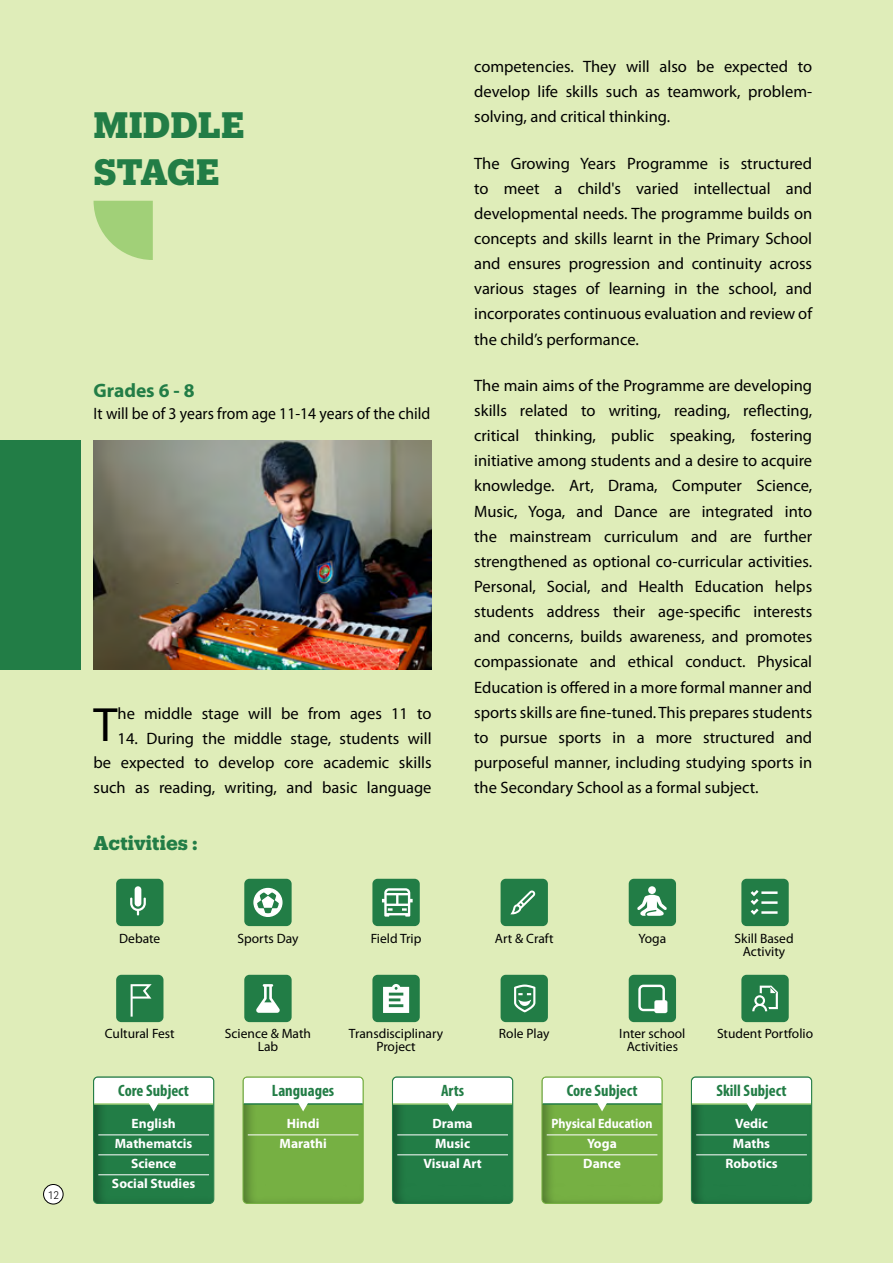
<style>
.page{position:relative;width:893px;height:1263px;background:#dfedb9}
.page>*{position:absolute;margin:0;border:0;box-sizing:border-box;transform-origin:0 0}
.t1{font:48.3px "Myriad Pro";color:#000}
.t2{font:700 36px/47.1px "Produkt";letter-spacing:-.005em;color:#227d46}
.t3{font:700 19.5px "Produkt";color:#227d46}
.t4{font:700 19.5px "Myriad Pro";color:#227d46}
.t5{font:16.5px/25.2px "Myriad Pro";color:#000;text-align:justify}
.t6{font:700 condensed 16.5px "Myriad Pro";color:#227d46}
.t7{font:16.5px "Myriad Pro";color:#000;scale:.95 1}
.t8{font:13.5px/13px "Myriad Pro";color:#000;text-align:center}
.t9{font:700 13.5px/20px "Myriad Pro";color:#fff;text-align:center}
.t10{font:700 13.5px/20px "Myriad Pro";color:#fff;text-align:center;scale:.9 1}
.t11{font:300 11.1px "Aktiv Grotesk Cd Trial";color:#000}
</style>
<div class="page">
<svg style="left:94px;top:201px;width:59px;height:59px"></svg>
<div style="left:0;top:440px;width:81px;height:230px;background:#227d46"></div>
<img style="left:94px;top:440px;width:338px;height:230px">
<div style="left:70px;top:1050px;width:169px;height:154px;background:#000;opacity:.3"></div>
<div style="left:94px;top:1077px;width:119px;height:27px;background:#fff"></div>
<hr style="left:94px;top:1103px;width:119px;height:2px;background:#a1d078">
<hr style="left:98px;top:1134px;width:111px;height:1px;background:#fff">
<hr style="left:98px;top:1154px;width:111px;height:1px;background:#fff">
<hr style="left:98px;top:1174px;width:111px;height:1px;background:#fff">
<svg style="left:148px;top:1103px;width:12px;height:8px"></svg>
<div style="left:93px;top:1076px;width:121px;height:128px;border:1px solid #227d46;border-radius:4px"></div>
<div style="left:369px;top:1050px;width:169px;height:154px;background:#000;opacity:.3"></div>
<div style="left:393px;top:1077px;width:119px;height:27px;background:#fff"></div>
<hr style="left:393px;top:1103px;width:119px;height:2px;background:#a1d078">
<hr style="left:397px;top:1134px;width:111px;height:1px;background:#fff">
<hr style="left:397px;top:1154px;width:111px;height:1px;background:#fff">
<svg style="left:447px;top:1103px;width:12px;height:8px"></svg>
<div style="left:392px;top:1076px;width:121px;height:128px;border:1px solid #227d46;border-radius:4px"></div>
<div style="left:668px;top:1050px;width:168px;height:154px;background:#000;opacity:.3"></div>
<div style="left:692px;top:1077px;width:119px;height:27px;background:#fff"></div>
<hr style="left:692px;top:1103px;width:119px;height:2px;background:#a1d078">
<hr style="left:696px;top:1134px;width:111px;height:1px;background:#fff">
<hr style="left:696px;top:1154px;width:111px;height:1px;background:#fff">
<svg style="left:745px;top:1103px;width:13px;height:8px"></svg>
<div style="left:691px;top:1076px;width:121px;height:128px;border:1px solid #227d46;border-radius:4px"></div>
<div style="left:220px;top:1050px;width:169px;height:154px;background:#000;opacity:.3"></div>
<div style="left:244px;top:1077px;width:119px;height:27px;background:#fff"></div>
<hr style="left:244px;top:1103px;width:119px;height:2px;background:#227d46">
<hr style="left:248px;top:1134px;width:110px;height:1px;background:#fff">
<svg style="left:297px;top:1103px;width:12px;height:8px"></svg>
<div style="left:242px;top:1076px;width:122px;height:128px;border:1px solid #76b043;border-radius:4px"></div>
<div style="left:519px;top:1050px;width:169px;height:154px;background:#000;opacity:.3"></div>
<div style="left:542px;top:1077px;width:120px;height:27px;background:#fff"></div>
<hr style="left:542px;top:1103px;width:120px;height:2px;background:#227d46">
<hr style="left:547px;top:1134px;width:110px;height:1px;background:#fff">
<hr style="left:547px;top:1154px;width:110px;height:1px;background:#fff">
<svg style="left:596px;top:1103px;width:12px;height:8px"></svg>
<div style="left:541px;top:1076px;width:122px;height:128px;border:1px solid #76b043;border-radius:4px"></div>
<div style="left:116px;top:879px;width:47px;height:47px;background:#227d46;border-radius:5px"></div>
<svg style="left:130px;top:886px;width:16px;height:29px"></svg>
<div style="left:116px;top:975px;width:47px;height:47px;background:#227d46;border-radius:5px"></div>
<svg style="left:131px;top:984px;width:21px;height:32px"></svg>
<div style="left:501px;top:879px;width:47px;height:47px;background:#227d46;border-radius:5px"></div>
<svg style="left:510px;top:890px;width:25px;height:24px"></svg>
<div style="left:501px;top:975px;width:47px;height:47px;background:#227d46;border-radius:5px"></div>
<svg style="left:514px;top:984px;width:21px;height:28px"></svg>
<div style="left:244px;top:879px;width:48px;height:47px;background:#227d46;border-radius:5px"></div>
<svg style="left:253px;top:887px;width:30px;height:30px"></svg>
<div style="left:244px;top:975px;width:48px;height:47px;background:#227d46;border-radius:5px"></div>
<svg style="left:256px;top:984px;width:24px;height:29px"></svg>
<div style="left:629px;top:879px;width:47px;height:47px;background:#227d46;border-radius:5px"></div>
<svg style="left:637px;top:886px;width:30px;height:30px"></svg>
<div style="left:629px;top:975px;width:47px;height:47px;background:#227d46;border-radius:5px"></div>
<svg style="left:638px;top:984px;width:29px;height:29px"></svg>
<div style="left:372px;top:879px;width:48px;height:47px;background:#227d46;border-radius:5px"></div>
<svg style="left:382px;top:888px;width:31px;height:28px"></svg>
<div style="left:372px;top:975px;width:48px;height:47px;background:#227d46;border-radius:5px"></div>
<svg style="left:383px;top:984px;width:26px;height:29px"></svg>
<div style="left:741px;top:879px;width:48px;height:47px;background:#227d46;border-radius:5px"></div>
<svg style="left:751px;top:890px;width:27px;height:25px"></svg>
<div style="left:741px;top:975px;width:48px;height:47px;background:#227d46;border-radius:5px"></div>
<svg style="left:752px;top:986px;width:26px;height:25px"></svg>
<div style="left:44px;top:1184px;width:19px;height:20px;background:#fff;border-radius:50%"></div>
<div style="left:43px;top:1184px;width:20px;height:20px;border:1px solid #000;border-radius:50%"></div>
<p class="t11" style="left:48px;top:1188px;width:13px">12</p>
<h2 class="t2" style="left:94px;top:99px;width:153px">MIDDLE<br>STAGE</h2>
<p class="t4" style="left:94px;top:378px;width:102px">Grades 6 - 8</p>
<p class="t7" style="left:94px;top:403px;width:356px">It will be of 3 years from age 11-14 years of the child</p>
<h1 class="t1" style="left:94px;top:694px;width:26px">T</h1>
<p class="t5" style="left:118px;top:701px;width:316px">he middle stage will be from ages 11 to</p>
<p class="t5" style="left:94px;top:725px;width:340px;line-height:24.8px;text-indent:24px">14. During the middle stage, students will be expected to develop core academic skills such as reading, writing, and basic language</p>
<p class="t3" style="left:94px;top:829px;width:106px">Activities :</p>
<p class="t5" style="left:474px;top:54px;width:340px">competencies. They will also be expected to develop life skills such as teamwork, problem&shy;solving, and critical thinking.</p>
<p class="t5" style="left:474px;top:150px;width:340px">The Growing Years Programme is structured to meet a child's varied intellectual and developmental needs. The programme builds on concepts and skills learnt in the Primary School and ensures progression and continuity across various stages of learning in the school, and incorporates continuous evaluation and review of the child’s performance.</p>
<p class="t5" style="left:474px;top:372px;width:340px">The main aims of the Programme are developing skills related to writing, reading, reflecting, critical thinking, public speaking, fostering initiative among students and a desire to acquire knowledge. Art, Drama, Computer Science, Music, Yoga, and Dance are integrated into the mainstream curriculum and are further strengthened as optional co-curricular activities.<br>Personal, Social, and Health Education helps students address their age-specific interests and concerns, builds awareness, and promotes compassionate and ethical conduct. Physical Education is offered in a more formal manner and sports skills are fine-tuned. This prepares students to pursue sports in a more structured and purposeful manner, including studying sports in the Secondary School as a formal subject.</p>
<p class="t8" style="left:119px;top:932px;width:43px">Debate</p>
<p class="t8" style="left:495px;top:932px;width:60px">Art &amp; Craft</p>
<p class="t8" style="left:371px;top:932px;width:52px">Field Trip</p>
<p class="t8" style="left:734px;top:932px;width:61px">Skill Based<br>Activity</p>
<p class="t8" style="left:237px;top:932px;width:62px">Sports Day</p>
<p class="t8" style="left:638px;top:932px;width:29px">Yoga</p>
<p class="t8" style="left:105px;top:1027px;width:71px">Cultural Fest</p>
<p class="t8" style="left:349px;top:1027px;width:96px">Transdisciplinary<br>Project</p>
<p class="t8" style="left:717px;top:1027px;width:98px">Student Portfolio</p>
<p class="t8" style="left:225px;top:1027px;width:88px">Science &amp; Math<br>Lab</p>
<p class="t8" style="left:619px;top:1027px;width:68px">Inter school<br>Activities</p>
<p class="t8" style="left:499px;top:1027px;width:52px">Role Play</p>
<p class="t6" style="left:118px;top:1080px;width:72px">Core Subject</p>
<p class="t9" style="left:112px;top:1113px;width:85px">English<br>Mathematcis<br>Science<br>Social Studies</p>
<p class="t6" style="left:272px;top:1080px;width:64px">Languages</p>
<p class="t9" style="left:280px;top:1113px;width:49px">Hindi<br>Marathi</p>
<p class="t6" style="left:441px;top:1080px;width:25px">Arts</p>
<p class="t9" style="left:423px;top:1113px;width:60px">Drama<br>Music<br>Visual Art</p>
<p class="t6" style="left:567px;top:1080px;width:72px">Core Subject</p>
<p class="t10" style="left:552px;top:1113px;width:114px">Physical Education<br>Yoga<br>Dance</p>
<p class="t6" style="left:716px;top:1080px;width:71px">Skill Subject</p>
<p class="t9" style="left:725px;top:1113px;width:54px">Vedic<br>Maths<br>Robotics</p>
</div>
